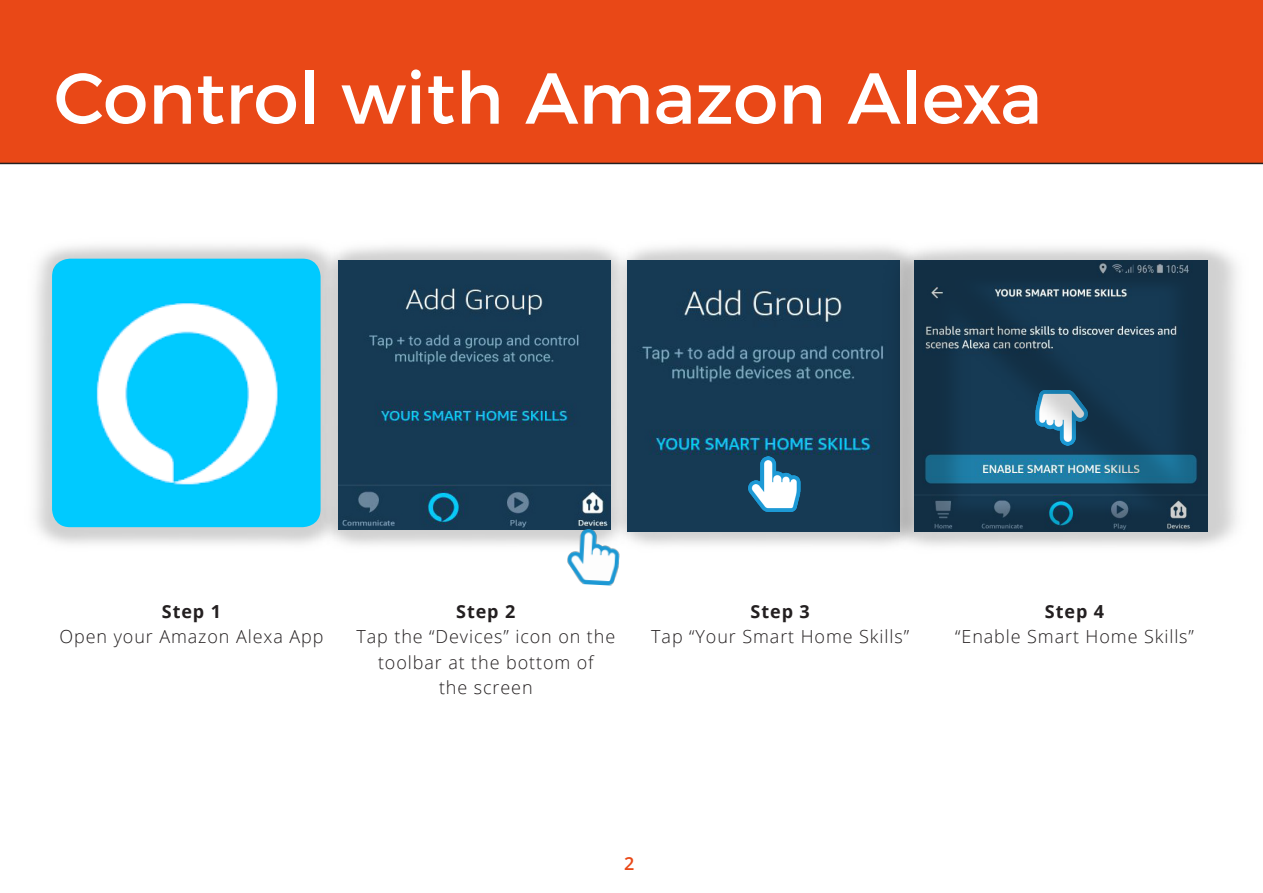
<style>
.page{position:relative;width:1263px;height:893px;background:#fff}
.page>*{position:absolute;margin:0;border:0;box-sizing:border-box;transform-origin:0 0}
.t1{font:72px "Montserrat";color:#fff}
.t2{font:300 18px/25.5px "Open Sans";letter-spacing:.05em;color:#231f20;text-align:center}
.t3{font:700 18px "Open Sans";letter-spacing:.05em;color:#231f20}
.t4{font:600 18px "Open Sans";color:#e94817}
</style>
<div class="page">
<div style="left:627px;top:260px;width:33px;height:272px;background:#163a54"></div>
<img style="left:0;top:164px;width:540px;height:384px">
<div style="left:0;top:0;width:1263px;height:164px;background:#e94817"></div>
<img style="left:339px;top:439px;width:272px;height:91px">
<img style="left:52px;top:259px;width:269px;height:268px">
<img style="left:339px;top:260px;width:272px;height:179px">
<img style="left:566px;top:528px;width:58px;height:58px">
<img style="left:660px;top:143px;width:603px;height:407px">
<h1 class="t1" style="left:54px;top:40px;width:990px">Control with Amazon Alexa</h1>
<p class="t3" style="left:162px;top:598px;width:61px">Step 1</p>
<p class="t2" style="left:60px;top:623px;width:265px">Open your Amazon Alexa App</p>
<p class="t3" style="left:456px;top:598px;width:61px">Step 2</p>
<p class="t2" style="left:356px;top:623px;width:260px">Tap the “Devices” icon on the toolbar at the bottom of<br>the screen</p>
<p class="t3" style="left:751px;top:598px;width:61px">Step 3</p>
<p class="t2" style="left:651px;top:623px;width:259px">Tap “Your Smart Home Skills”</p>
<p class="t3" style="left:1045px;top:598px;width:61px">Step 4</p>
<p class="t2" style="left:955px;top:623px;width:240px">“Enable Smart Home Skills”</p>
<p class="t4" style="left:624px;top:851px;width:12px">2</p>
</div>
